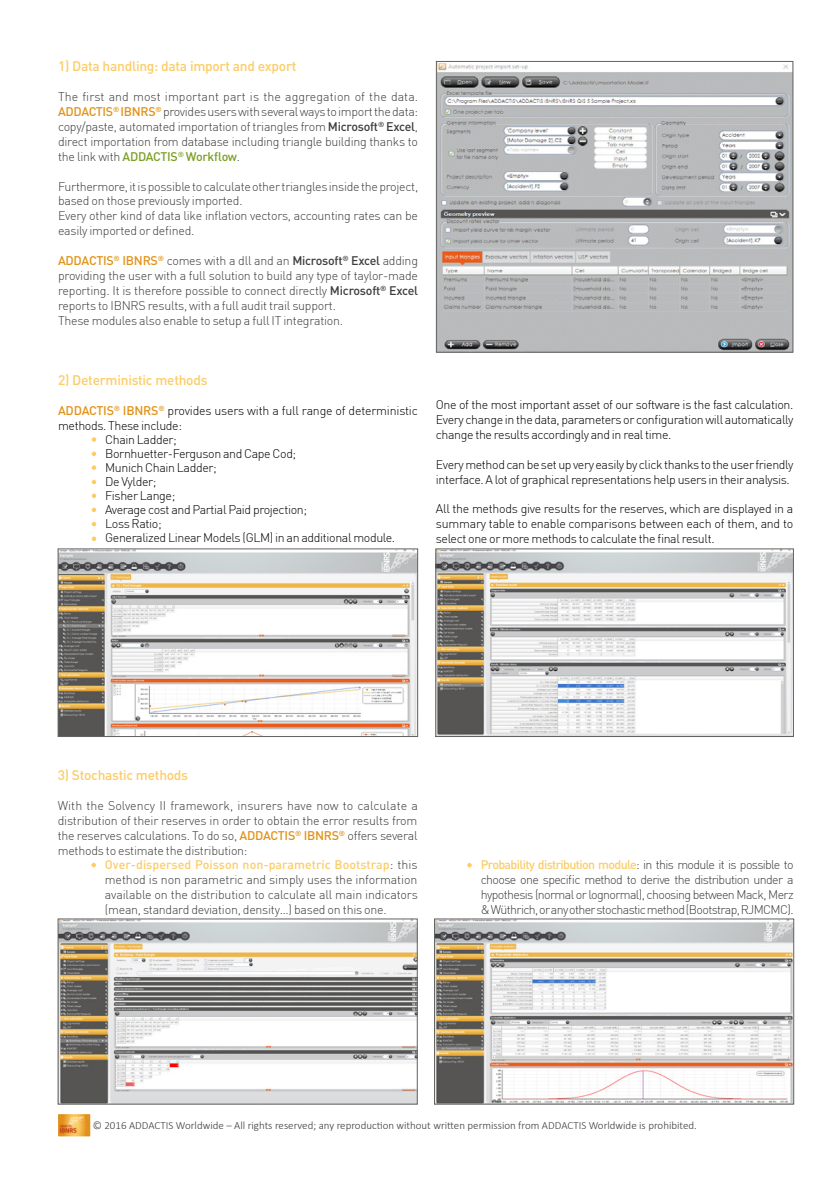
<style>
.page{position:relative;width:840px;height:1191px;background:#fff}
.page>*{position:absolute;margin:0;border:0;box-sizing:border-box;transform-origin:0 0}
.t1{font:500 13.8px "DIN Pro";letter-spacing:-.02em;color:#fccc66}
.t2{font:300 12.4px/14.8px "DIN Pro";letter-spacing:-.02em;color:#3c3c3b;text-align:justify}
.t3{font:300 12.4px/14.8px "DIN Pro";letter-spacing:-.03em;color:#000;text-align:justify}
.t4{font:300 11px "Calibri";color:#3c3c3b}
.s1{font-weight:500;color:#e19216}
.s2{font-weight:500}
.s3{font-weight:500;color:#7a9e23}
.s4{font-weight:500;color:#fccc66}
</style>
<div class="page">
<img style="left:437px;top:63px;width:354px;height:288px">
<div style="left:435px;top:61px;width:358px;height:292px;border:1px solid #636362"></div>
<svg style="left:58px;top:1114px;width:32px;height:22px"></svg>
<img style="left:60px;top:550px;width:356px;height:185px">
<div style="left:58px;top:548px;width:360px;height:189px;border:1px solid #636362"></div>
<img style="left:437px;top:550px;width:354px;height:185px">
<div style="left:435px;top:548px;width:358px;height:189px;border:1px solid #636362"></div>
<svg style="left:92px;top:437px;width:4px;height:5px"></svg>
<svg style="left:92px;top:451px;width:4px;height:5px"></svg>
<svg style="left:92px;top:465px;width:4px;height:5px"></svg>
<svg style="left:92px;top:480px;width:4px;height:4px"></svg>
<svg style="left:92px;top:493px;width:4px;height:5px"></svg>
<svg style="left:92px;top:507px;width:4px;height:5px"></svg>
<svg style="left:92px;top:522px;width:4px;height:4px"></svg>
<svg style="left:92px;top:536px;width:4px;height:5px"></svg>
<img style="left:60px;top:920px;width:355px;height:182px">
<div style="left:58px;top:918px;width:359px;height:186px;border:1px solid #636362"></div>
<img style="left:436px;top:920px;width:355px;height:182px">
<svg style="left:91px;top:862px;width:5px;height:5px"></svg>
<svg style="left:467px;top:863px;width:4px;height:4px"></svg>
<p class="t1" style="left:58px;top:57px;width:240px">1) Data handling: data import and export</p>
<p class="t2" style="left:58px;top:89px;width:361px">The first and most important part is the aggregation of the data.<br><span class="s1">ADDACTIS</span><sup>®</sup> <span class="s1">IBNRS</span><sup>®</sup> provides users with several ways to import the data: copy/paste, automated importation of triangles from <span class="s2">Microsoft</span><sup>®</sup> <span class="s2">Excel</span>, direct importation from database including triangle building thanks to the link with <span class="s3">ADDACTIS</span><sup>®</sup> <span class="s3">Workflow</span>.</p>
<p class="t2" style="left:58px;top:179px;width:361px;text-align:left">Furthermore, it is possible to calculate other triangles inside the project, based on those previously imported.<br>Every other kind of data like inflation vectors, accounting rates can be easily imported or defined.</p>
<p class="t2" style="left:58px;top:253px;width:361px;text-align:left"><span class="s1">ADDACTIS</span><sup>®</sup> <span class="s1">IBNRS</span><sup>®</sup> comes with a dll and an <span class="s2">Microsoft</span><sup>®</sup> <span class="s2">Excel</span> adding providing the user with a full solution to build any type of taylor-made reporting. It is therefore possible to connect directly <span class="s2">Microsoft</span><sup>®</sup> <span class="s2">Excel </span>reports to IBNRS results, with a full audit trail support.<br>These modules also enable to setup a full IT integration.</p>
<p class="t1" style="left:58px;top:370px;width:151px">2) Deterministic methods</p>
<p class="t3" style="left:58px;top:402px;width:361px"><span class="s1">ADDACTIS</span><sup>®</sup> <span class="s1">IBNRS</span><sup>®</sup> provides users with a full range of deterministic</p>
<p class="t3" style="left:58px;top:417px;width:125px">methods. These include:</p>
<p class="t3" style="left:105px;top:431px;width:73px">Chain Ladder;</p>
<p class="t3" style="left:105px;top:445px;width:192px">Bornhuetter-Ferguson and Cape Cod;</p>
<p class="t3" style="left:105px;top:459px;width:113px">Munich Chain Ladder;</p>
<p class="t3" style="left:105px;top:473px;width:53px">De Vylder;</p>
<p class="t3" style="left:105px;top:487px;width:72px">Fisher Lange;</p>
<p class="t3" style="left:105px;top:501px;width:203px">Average cost and Partial Paid projection;</p>
<p class="t3" style="left:105px;top:515px;width:58px">Loss Ratio;</p>
<p class="t3" style="left:105px;top:530px;width:291px">Generalized Linear Models (GLM) in an additional module.</p>
<p class="t3" style="left:435px;top:397px;width:359px">One of the most important asset of our software is the fast calculation.<br>Every change in the data, parameters or configuration will automatically change the results accordingly and in real time.</p>
<p class="t3" style="left:435px;top:457px;width:359px">Every method can be set up very easily by click thanks to the user friendly interface. A lot of graphical representations help users in their analysis.</p>
<p class="t3" style="left:435px;top:501px;width:359px">All the methods give results for the reserves, which are displayed in a summary table to enable comparisons between each of them, and to select one or more methods to calculate the final result.</p>
<p class="t1" style="left:58px;top:765px;width:132px">3) Stochastic methods</p>
<p class="t2" style="left:58px;top:798px;width:361px">With the Solvency II framework, insurers have now to calculate a distribution of their reserves in order to obtain the error results from the reserves calculations. To do so, <span class="s1">ADDACTIS</span><sup>®</sup> <span class="s1">IBNRS</span><sup>®</sup> offers several methods to estimate the distribution:</p>
<p class="t2" style="left:105px;top:857px;width:314px"><span class="s4">Over-dispersed Poisson non-parametric Bootstrap</span>: this method is non parametric and simply uses the information available on the distribution to calculate all main indicators (mean, standard deviation, density…) based on this one.</p>
<p class="t2" style="left:480px;top:857px;width:314px"><span class="s4">Probability distribution module</span>: in this module it is possible to choose one specific method to derive the distribution under a hypothesis (normal or lognormal), choosing between Mack, Merz &amp; Wüthrich, or any other stochastic method (Bootstrap, RJMCMC).</p>
<p class="t4" style="left:93px;top:1118px;width:605px">© 2016 ADDACTIS Worldwide – All rights reserved; any reproduction without written permission from ADDACTIS Worldwide is prohibited.</p>
</div>
